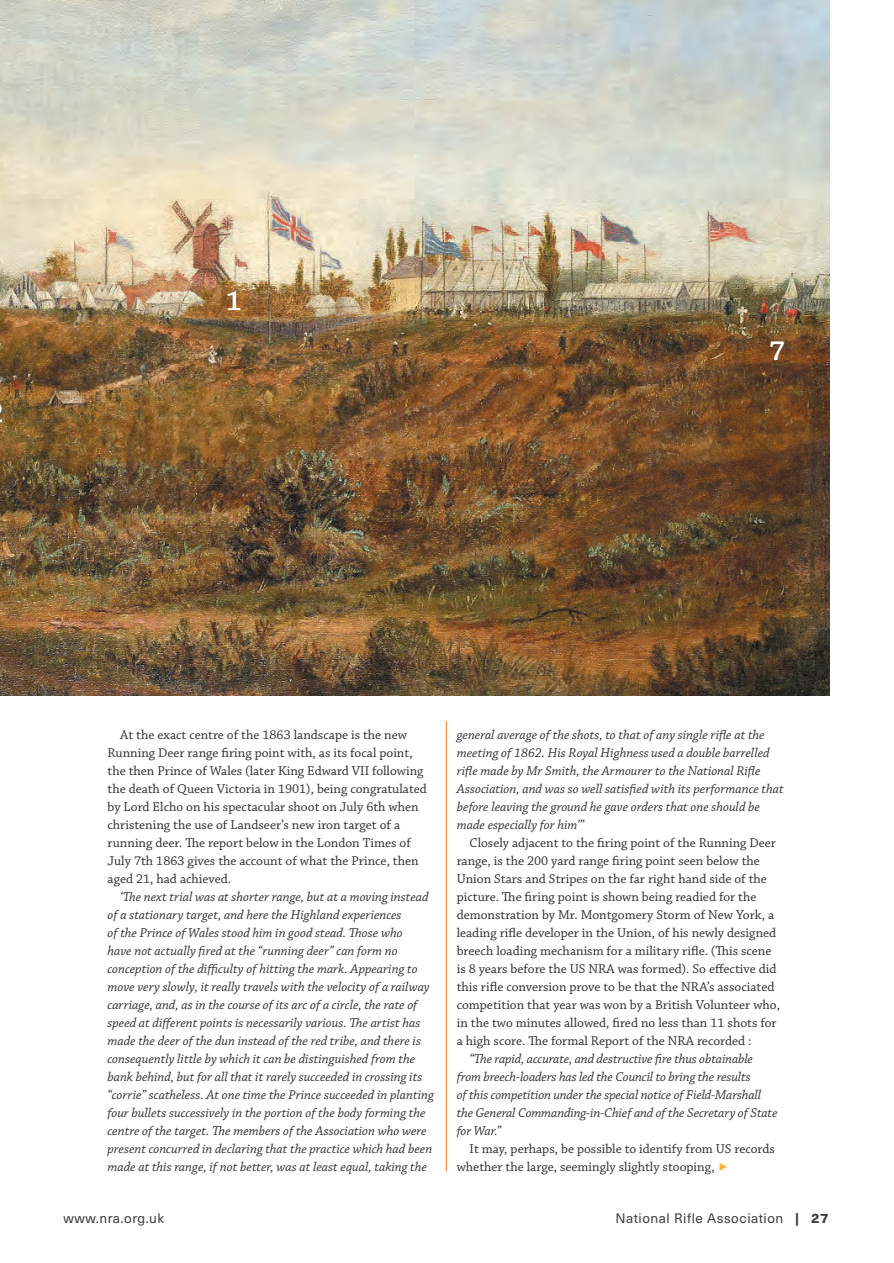
<style>
.page{position:relative;width:894px;height:1263px;background:#fff}
.page>*{position:absolute;margin:0;border:0;box-sizing:border-box;transform-origin:0 0}
.OT_body_copy_-_first{font:600 29.25px "Chaparral Pro";color:#fff}
.OT_body_copy_-_first-2{font:italic 13.5px/18px "Chaparral Pro";color:#312f30}
.OT_body_copy_-_first-3{font:13.5px/18px "Chaparral Pro";color:#312f30}
.OT_PF_-_footer{font:13.5px "Neue Haas Unica W1 G";letter-spacing:.04em;color:#3e3e3f}
.s1{font-family:"Freight Sans Pro";color:#fcb230}
.s2{font-weight:800}
</style>
<div class="page">
<img style="left:0;top:0;width:829px;height:695px">
<hr style="left:446px;top:721px;width:1px;height:450px;background:#f07422">
<p class="OT_body_copy_-_first" style="left:226px;top:284px;width:17px">1</p>
<p class="OT_body_copy_-_first" style="left:769px;top:334px;width:17px">7</p>
<p class="OT_body_copy_-_first-3" style="left:107px;top:726px;width:321px;text-indent:13px">At the exact centre of the 1863 landscape is the new Running Deer range firing point with, as its focal point, the then Prince of Wales (later King Edward VII following the death of Queen Victoria in 1901), being congratulated by Lord Elcho on his spectacular shoot on July 6th when christening the use of Landseer’s new iron target of a running deer. The report below in the London Times of July 7th 1863 gives the account of what the Prince, then aged 21, had achieved.</p>
<p class="OT_body_copy_-_first-2" style="left:107px;top:888px;width:328px;text-indent:13px">‘The next trial was at shorter range, but at a moving instead of a stationary target, and here the Highland experiences<br>of the Prince of Wales stood him in good stead. Those who<br>have not actually fired at the “running deer” can form no conception of the difficulty of hitting the mark. Appearing to move very slowly, it really travels with the velocity of a railway carriage, and, as in the course of its arc of a circle, the rate of speed at different points is necessarily various. The artist has made the deer of the dun instead of the red tribe, and there is consequently little by which it can be distinguished from the bank behind, but for all that it rarely succeeded in crossing its “corrie” scatheless. At one time the Prince succeeded in planting four bullets successively in the portion of the body forming the centre of the target. The members of the Association who were present concurred in declaring that the practice which had been made at this range, if not better, was at least equal, taking the</p>
<p class="OT_body_copy_-_first-2" style="left:456px;top:726px;width:328px">general average of the shots, to that of any single rifle at the meeting of 1862. His Royal Highness used a double barrelled rifle made by Mr Smith, the Armourer to the National Rifle Association, and was so well satisfied with its performance that before leaving the ground he gave orders that one should be made especially for him’”</p>
<p class="OT_body_copy_-_first-3" style="left:456px;top:834px;width:325px;text-indent:13px">Closely adjacent to the firing point of the Running Deer range, is the 200 yard range firing point seen below the Union Stars and Stripes on the far right hand side of the picture. The firing point is shown being readied for the demonstration by Mr. Montgomery Storm of New York, a leading rifle developer in the Union, of his newly designed breech loading mechanism for a military rifle. (This scene is 8 years before the US NRA was formed). So effective did this rifle conversion prove to be that the NRA’s associated competition that year was won by a British Volunteer who, in the two minutes allowed, fired no less than 11 shots for a high score. The formal Report of the NRA recorded :</p>
<p class="OT_body_copy_-_first-2" style="left:456px;top:1050px;width:322px;text-indent:13px">“The rapid, accurate, and destructive fire thus obtainable from breech-loaders has led the Council to bring the results<br>of this competition under the special notice of Field-Marshall the General Commanding-in-Chief and of the Secretary of State for War.”</p>
<p class="OT_body_copy_-_first-3" style="left:456px;top:1140px;width:320px;text-indent:13px">It may, perhaps, be possible to identify from US records whether the large, seemingly slightly stooping, <span class="s1">F</span></p>
<p class="OT_PF_-_footer" style="left:64px;top:1208px;width:102px">www.nra.org.uk</p>
<p class="OT_PF_-_footer" style="left:615px;top:1208px;width:215px">National Rifle Association <span class="s2">| 27</span></p>
</div>
